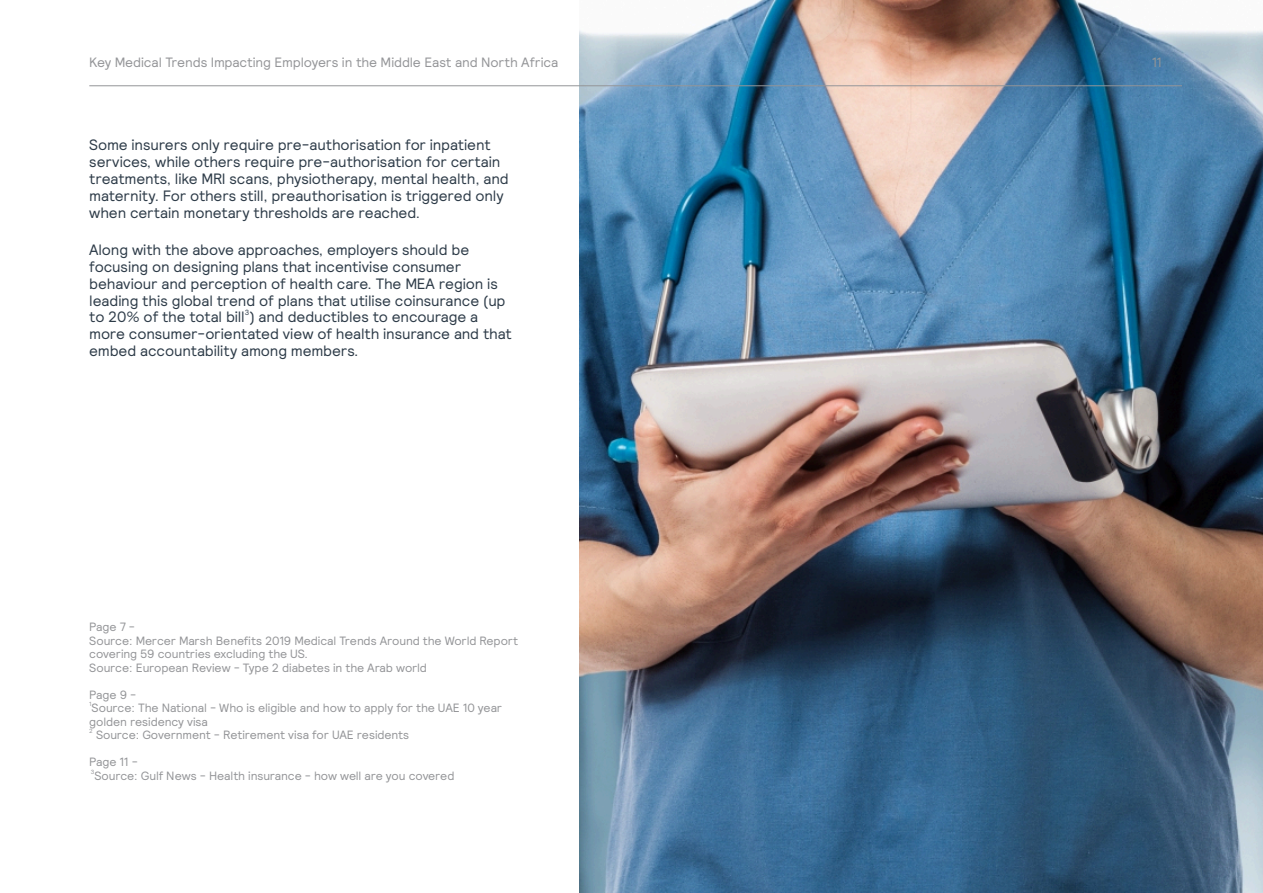
<style>
.page{position:relative;width:1263px;height:893px;background:#fff}
.page>*{position:absolute;margin:0;border:0;box-sizing:border-box;transform-origin:0 0}
.t1{font:15px/17px "Relative";letter-spacing:-.01em;color:#2d3b48}
.t2{font:13.5px "Relative";letter-spacing:-.01em;color:#949598}
.t3{font:12px/13.5px "Relative";letter-spacing:-.01em;color:#949598}
.t4{font:7.5px "Relative";color:#2d3b48}
.t5{font:6px "Relative";color:#949598}
</style>
<div class="page">
<img style="left:579px;top:0;width:684px;height:893px">
<hr style="left:89px;top:85px;width:1093px;height:1px;background:#949598">
<p class="t2" style="left:89px;top:57px;width:471px">Key Medical Trends Impacting Employers in the Middle East and North Africa</p>
<p class="t2" style="left:1152px;top:57px;width:12px">11</p>
<p class="t1" style="left:89px;top:138px;width:421px">Some insurers only require pre-authorisation for inpatient services, while others require pre-authorisation for certain treatments, like MRI scans, physiotherapy, mental health, and maternity. For others still, preauthorisation is triggered only when certain monetary thresholds are reached.</p>
<p class="t1" style="left:89px;top:243px;width:418px">Along with the above approaches, employers should be focusing on designing plans that incentivise consumer behaviour and perception of health care. The MEA region is leading this global trend of plans that utilise coinsurance (up</p>
<p class="t4" style="left:245px;top:310px;width:6px">3</p>
<p class="t1" style="left:89px;top:310px;width:424px">to 20% of the total bill ) and deductibles to encourage a more consumer-orientated view of health insurance and that embed accountability among members.</p>
<p class="t3" style="left:89px;top:621px;width:430px">Page 7 -<br>Source: Mercer Marsh Benefits 2019 Medical Trends Around the World Report covering 59 countries excluding the US.</p>
<p class="t3" style="left:89px;top:662px;width:339px">Source: European Review - Type 2 diabetes in the Arab world</p>
<p class="t3" style="left:89px;top:689px;width:49px">Page 9 -</p>
<p class="t5" style="left:89px;top:729px;width:5px">2</p>
<p class="t3" style="left:96px;top:729px;width:315px">Source: Government - Retirement visa for UAE residents</p>
<p class="t5" style="left:91px;top:769px;width:5px">3</p>
<p class="t3" style="left:94px;top:770px;width:362px">Source: Gulf News - Health insurance - how well are you covered</p>
<p class="t5" style="left:89px;top:702px;width:4px">1</p>
<p class="t3" style="left:89px;top:702px;width:414px">Source: The National - Who is eligible and how to apply for the UAE 10 year golden residency visa</p>
<p class="t3" style="left:89px;top:756px;width:50px">Page 11 -</p>
</div>
